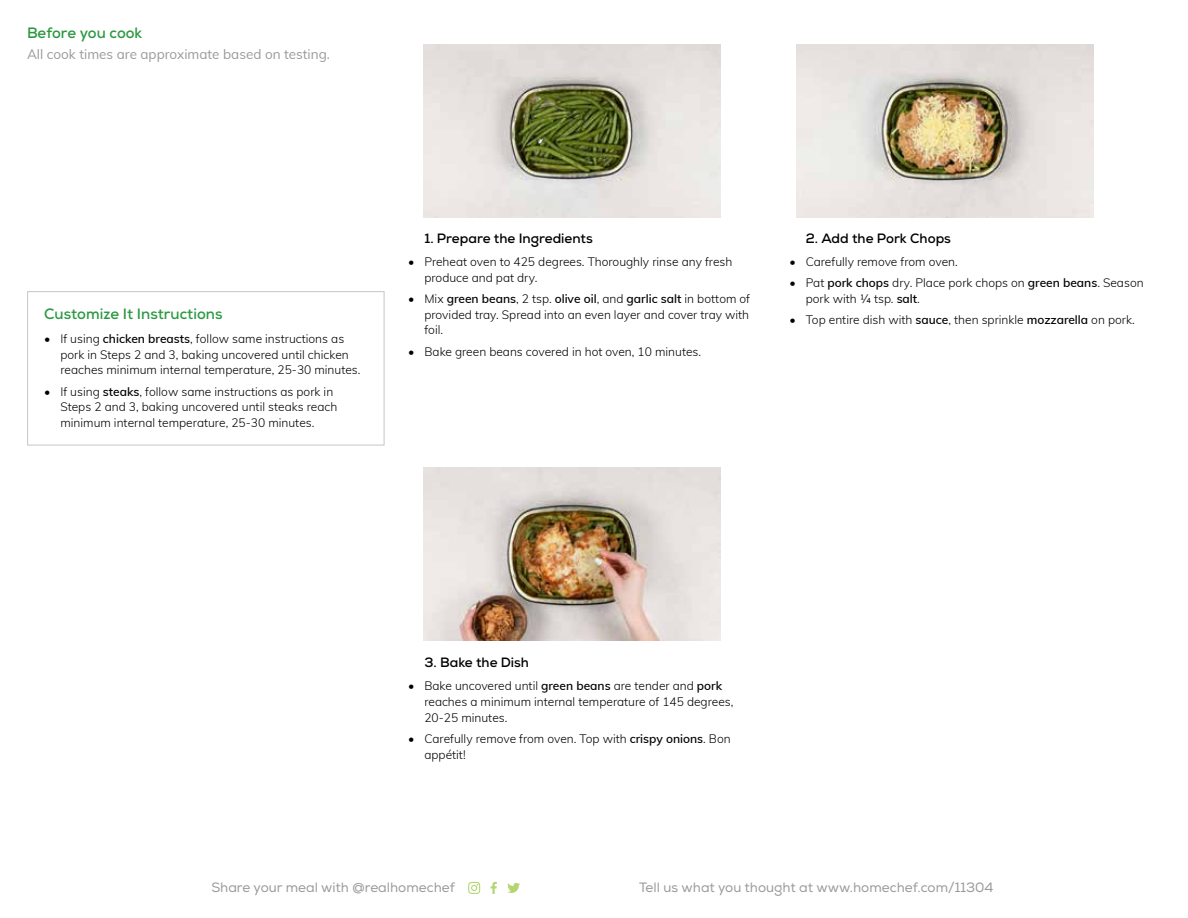
<style>
.page{position:relative;width:1188px;height:918px;background:#fff}
.page>*{position:absolute;margin:0;border:0;box-sizing:border-box;transform-origin:0 0}
.t1{font:700 15px "Nexa";color:#2c9942}
.t2{font:13.5px "Nexa";color:#9a9a9a}
.t3{font:700 13.5px "Nexa";color:#000}
.t4{font:13.5px "Muli";color:#9a9a9a}
.t5{font:300 12px/15.8px "Muli";color:#000}
.s1{font-weight:600}
</style>
<div class="page">
<svg style="left:491px;top:882px;width:6px;height:12px"></svg>
<svg style="left:468px;top:882px;width:12px;height:12px"></svg>
<svg style="left:507px;top:883px;width:13px;height:10px"></svg>
<img style="left:423px;top:467px;width:297px;height:173px">
<img style="left:423px;top:44px;width:297px;height:173px">
<img style="left:797px;top:44px;width:297px;height:173px">
<div style="left:27px;top:291px;width:357px;height:154px;border:1px solid #c7c6c5"></div>
<p class="t1" style="left:27px;top:23px;width:117px">Before you cook</p>
<p class="t4" style="left:27px;top:44px;width:304px">All cook times are approximate based on testing.</p>
<p class="t1" style="left:44px;top:304px;width:180px">Customize It Instructions</p>
<p class="t5" style="left:60px;top:330px;width:302px;text-indent:-16px">• If using <span class="s1">chicken breasts</span>, follow same instructions as pork in Steps 2 and 3, baking uncovered until chicken reaches minimum internal temperature, 25-30 minutes.</p>
<p class="t5" style="left:60px;top:383px;width:278px;text-indent:-16px">• If using <span class="s1">steaks</span>, follow same instructions as pork in<br>Steps 2 and 3, baking uncovered until steaks reach minimum internal temperature, 25-30 minutes.</p>
<p class="t3" style="left:424px;top:229px;width:170px">1. Prepare the Ingredients</p>
<p class="t5" style="left:424px;top:253px;width:309px;text-indent:-16px">• Preheat oven to 425 degrees. Thoroughly rinse any fresh produce and pat dry.</p>
<p class="t5" style="left:424px;top:290px;width:327px;text-align:justify;text-indent:-16px">• Mix <span class="s1">green beans</span>, 2 tsp. <span class="s1">olive oil</span>, and <span class="s1">garlic salt</span> in bottom of provided tray. Spread into an even layer and cover tray with foil.</p>
<p class="t5" style="left:408px;top:343px;width:294px">• Bake green beans covered in hot oven, 10 minutes.</p>
<p class="t3" style="left:806px;top:229px;width:147px">2. Add the Pork Chops</p>
<p class="t5" style="left:790px;top:253px;width:170px">• Carefully remove from oven.</p>
<p class="t5" style="left:806px;top:274px;width:339px;text-indent:-16px">• Pat <span class="s1">pork chops</span> dry. Place pork chops on <span class="s1">green beans</span>. Season pork with ¼ tsp. <span class="s1">salt</span>.</p>
<p class="t5" style="left:790px;top:311px;width:347px">• Top entire dish with <span class="s1">sauce</span>, then sprinkle <span class="s1">mozzarella</span> on pork.</p>
<p class="t3" style="left:424px;top:654px;width:106px">3. Bake the Dish</p>
<p class="t5" style="left:424px;top:678px;width:310px;text-indent:-16px">• Bake uncovered until <span class="s1">green beans</span> are tender and <span class="s1">pork </span>reaches a minimum internal temperature of 145 degrees,<br>20-25 minutes.</p>
<p class="t5" style="left:424px;top:730px;width:308px;text-indent:-16px">• Carefully remove from oven. Top with <span class="s1">crispy onions</span>. Bon appétit!</p>
<p class="t2" style="left:211px;top:879px;width:245px">Share your meal with @realhomechef</p>
<p class="t2" style="left:639px;top:879px;width:356px">Tell us what you thought at www.homechef.com/11304</p>
</div>
